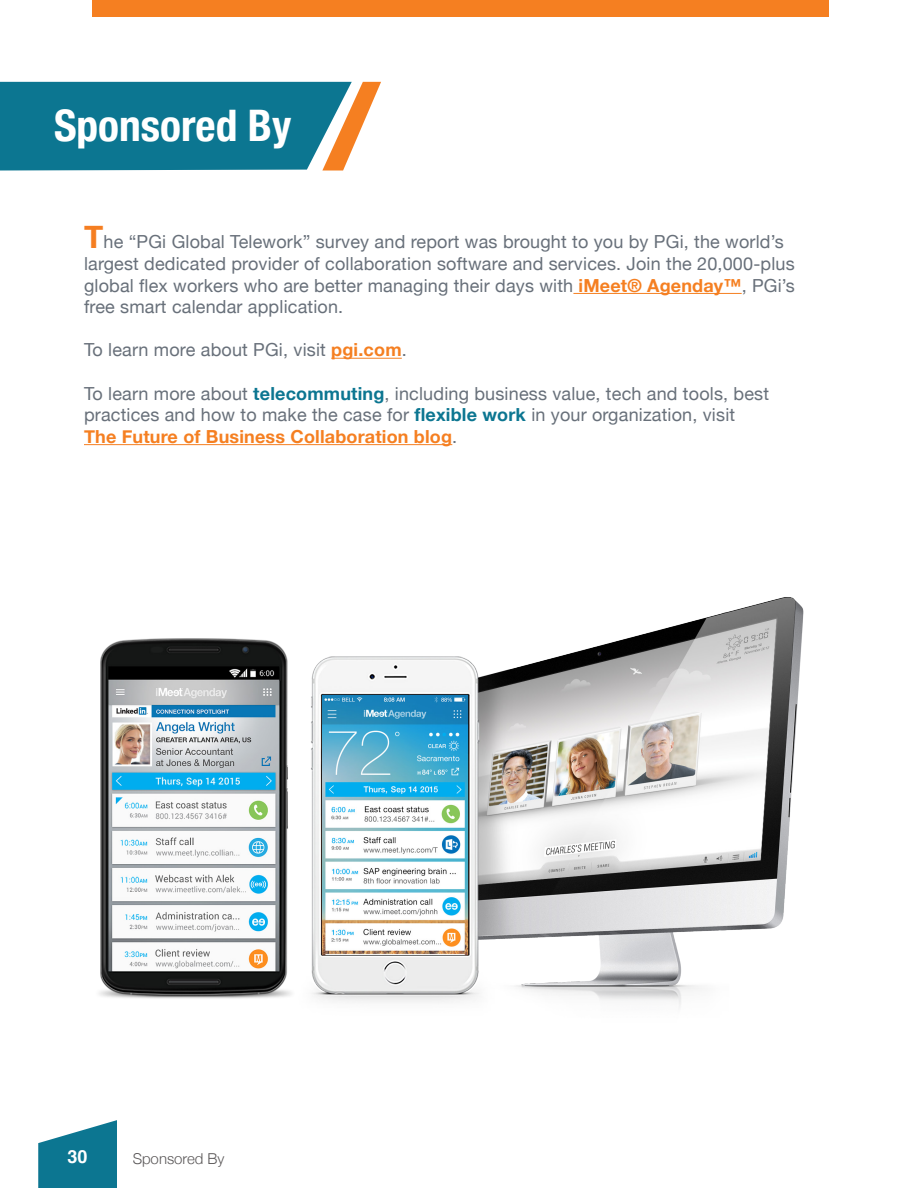
<style>
.page{position:relative;width:918px;height:1188px;background:#fff}
.page>*{position:absolute;margin:0;border:0;box-sizing:border-box;transform-origin:0 0}
.t1{font:700 condensed 43.5px "Helvetica Neue";color:#fff}
.t2{font:18px/21.6px "Helvetica Neue";letter-spacing:.01em;color:#68707a}
.t3{font:700 18px "Helvetica Neue";letter-spacing:.01em;color:#f57f21}
.t4{font:700 18px "Helvetica";color:#fff}
.t5{font:300 15px "Helvetica Neue";color:#231f20}
.s1{font-weight:700;font-size:31.5px;color:#f57e21}
.s2{font-weight:700;color:#f57f21}
.s3{font-weight:700;color:#0c7691}
.s4{font-weight:400;color:#68707a}
</style>
<div class="page">
<hr style="left:573px;top:293px;width:169px;height:1px;background:#f57f21">
<hr style="left:331px;top:358px;width:71px;height:1px;background:#f57f21">
<hr style="left:84px;top:444px;width:368px;height:1px;background:#f57f21">
<div style="left:92px;top:1px;width:737px;height:16px;background:#f57f21"></div>
<img style="left:99px;top:597px;width:705px;height:410px">
<svg style="left:0;top:82px;width:381px;height:89px;background:#2e8395"></svg>
<svg style="left:38px;top:1120px;width:79px;height:68px"></svg>
<p class="t1" style="left:54px;top:89px;width:239px">Sponsored By</p>
<p class="t2" style="left:84px;top:232px;width:712px"><span class="s1">T</span>he “PGi Global Telework” survey and report was brought to you by PGi, the world’s largest dedicated provider of collaboration software and services. Join the 20,000-plus global flex workers who are better managing their days with <span class="s2">iMeet® Agenday™</span>, PGi’s</p>
<p class="t2" style="left:84px;top:297px;width:261px">free smart calendar application.</p>
<p class="t2" style="left:84px;top:340px;width:324px">To learn more about PGi, visit <span class="s2">pgi.com</span>.</p>
<p class="t2" style="left:84px;top:383px;width:687px">To learn more about <span class="s3">telecommuting</span>, including business value, tech and tools, best practices and how to make the case for <span class="s3">flexible work</span> in your organization, visit</p>
<p class="t3" style="left:84px;top:422px;width:375px">The Future of Business Collaboration blog<span class="s4">.</span></p>
<p class="t4" style="left:68px;top:1142px;width:22px">30</p>
<p class="t5" style="left:133px;top:1146px;width:93px">Sponsored By</p>
</div>
